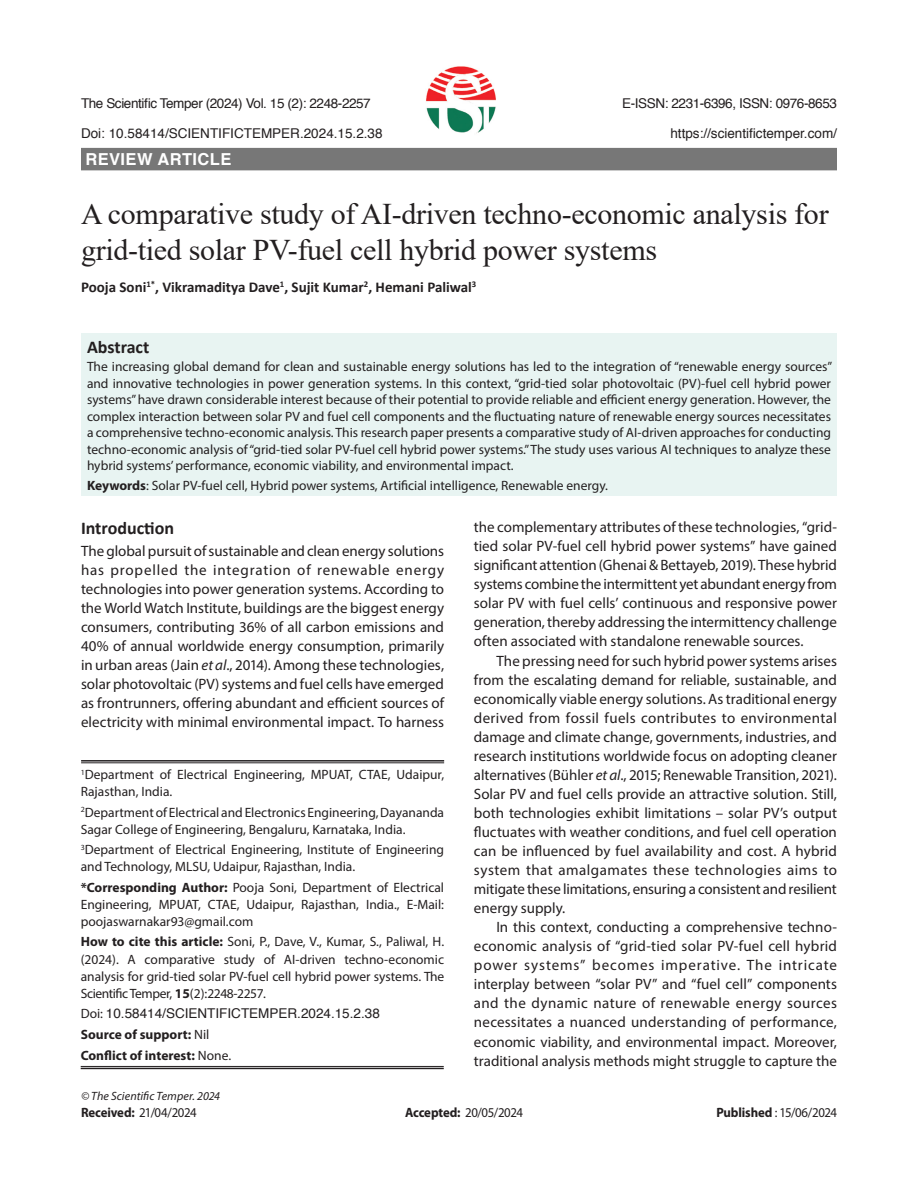
<style>
.page{position:relative;width:918px;height:1188px;background:#fff}
.page>*{position:absolute;margin:0;border:0;box-sizing:border-box;transform-origin:0 0}
.article_head{font:30px/36px "Times New Roman";letter-spacing:-.01em;color:#231f20}
.Sub-Head-1{font:700 18px "Calibri";color:#231f20}
.Subject{font:700 16.5px "Helvetica";letter-spacing:.025em;color:#fff}
.text{font:15px/19px "Myriad Pro";color:#231f20;text-align:justify}
.Body_flush{font:15px/19px "Myriad Pro";color:#231f20;text-align:justify}
.author{font:700 15px "Calibri";color:#231f20}
.Abstract{font:13.5px/16.5px "Myriad Pro";color:#231f20;text-align:justify}
.affiliation{font:13.5px/17.2px "Myriad Pro";color:#231f20}
.Running_Head{font:13.5px "Helvetica";letter-spacing:-.03em;color:#231f20}
.Running_Head-2{font:13.5px "Helvetica";color:#231f20}
.ref{font:13.5px "Myriad Pro";letter-spacing:-.04em;color:#231f20;scale:.95 1}
.affiliation-2{font:700 13.5px "Myriad Pro";color:#231f20}
.affiliation-3{font:13.5px "Helvetica";color:#231f20}
.Bottom_1st_page{font:italic 12px "Myriad Pro";letter-spacing:.005em;color:#231f20}
.s1{font-weight:700}
.s2{font-style:italic}
.s3{font-family:"Myriad Pro"}
.s4{font-weight:400}
</style>
<div class="page">
<div style="left:81px;top:333px;width:756px;height:163px;background:#e8f4f2"></div>
<div style="left:81px;top:148px;width:756px;height:22px;background:#777"></div>
<hr style="left:81px;top:760px;width:363px;height:2px;background:#231f20">
<hr style="left:81px;top:763px;width:363px;height:1px;background:#231f20">
<hr style="left:81px;top:1066px;width:363px;height:1px;background:#231f20">
<hr style="left:81px;top:1068px;width:363px;height:1px;background:#231f20">
<img style="left:426px;top:66px;width:70px;height:68px">
<p class="Running_Head" style="left:81px;top:92px;width:291px">The Scientific Temper (2024) Vol. 15 (2): 2248-2257</p>
<p class="Running_Head" style="left:622px;top:92px;width:216px">E-ISSN: 2231-6396, ISSN: 0976-8653</p>
<p class="Running_Head-2" style="left:81px;top:122px;width:303px">Doi: 10.58414/SCIENTIFICTEMPER.2024.15.2.38</p>
<p class="Running_Head-2" style="left:670px;top:122px;width:168px">https://scientifictemper.com/</p>
<p class="Subject" style="left:86px;top:146px;width:147px">REVIEW ARTICLE</p>
<p class="article_head" style="left:81px;top:195px;width:749px">A comparative study of AI-driven techno-economic analysis for grid-tied solar PV-fuel cell hybrid power systems</p>
<p class="author" style="left:81px;top:276px;width:397px">Pooja Soni<sup>1*</sup>, Vikramaditya Dave<sup>1</sup>, Sujit Kumar<sup>2</sup>, Hemani Paliwal<sup>3</sup></p>
<p class="Sub-Head-1" style="left:87px;top:334px;width:64px">Abstract</p>
<p class="Abstract" style="left:87px;top:358px;width:747px">The increasing global demand for clean and sustainable energy solutions has led to the integration of “renewable energy sources” and innovative technologies in power generation systems. In this context, “grid-tied solar photovoltaic (PV)-fuel cell hybrid power systems” have drawn considerable interest because of their potential to provide reliable and efficient energy generation. However, the complex interaction between solar PV and fuel cell components and the fluctuating nature of renewable energy sources necessitates a comprehensive techno-economic analysis. This research paper presents a comparative study of AI-driven approaches for conducting techno-economic analysis of “grid-tied solar PV-fuel cell hybrid power systems.” The study uses various AI techniques to analyze these hybrid systems’ performance, economic viability, and environmental impact.</p>
<p class="Abstract" style="left:87px;top:477px;width:523px"><span class="s1">Keywords</span>: Solar PV-fuel cell, Hybrid power systems, Artificial intelligence, Renewable energy.</p>
<p class="Sub-Head-1" style="left:81px;top:516px;width:95px">Introduction</p>
<p class="Body_flush" style="left:81px;top:541px;width:365px">The global pursuit of sustainable and clean energy solutions has propelled the integration of renewable energy technologies into power generation systems. According to the World Watch Institute, buildings are the biggest energy consumers, contributing 36% of all carbon emissions and 40% of annual worldwide energy consumption, primarily in urban areas (Jain <span class="s2">et al</span>., 2014). Among these technologies, solar photovoltaic (PV) systems and fuel cells have emerged as frontrunners, offering abundant and efficient sources of electricity with minimal environmental impact. To harness</p>
<p class="affiliation" style="left:81px;top:766px;width:365px"><sup>1</sup>Department of Electrical Engineering, MPUAT, CTAE, Udaipur,<br>Rajasthan, India.</p>
<p class="affiliation" style="left:81px;top:803px;width:365px"><sup>2</sup>Department of Electrical and Electronics Engineering, Dayananda<br>Sagar College of Engineering, Bengaluru, Karnataka, India.</p>
<p class="affiliation" style="left:81px;top:841px;width:365px"><sup>3</sup>Department of Electrical Engineering, Institute of Engineering and Technology, MLSU, Udaipur, Rajasthan, India.</p>
<p class="affiliation" style="left:81px;top:878px;width:365px;text-align:justify"><span class="s1">*Corresponding Author:</span> Pooja Soni, Department of Electrical Engineering, MPUAT, CTAE, Udaipur, Rajasthan, India., E-Mail: poojaswarnakar93@gmail.com</p>
<p class="affiliation" style="left:81px;top:933px;width:365px;text-align:justify"><span class="s1">How to cite this article:</span> Soni, P., Dave, V., Kumar, S., Paliwal, H. (2024). A comparative study of AI-driven techno-economic analysis for grid-tied solar PV-fuel cell hybrid power systems. The Scientific Temper, <span class="s1">15</span>(2):2248-2257.</p>
<p class="affiliation-3" style="left:81px;top:1003px;width:301px"><span class="s3">Doi:</span> 10.58414/SCIENTIFICTEMPER.2024.15.2.38</p>
<p class="affiliation-2" style="left:81px;top:1027px;width:130px">Source of support: <span class="s4">Nil</span></p>
<p class="affiliation-2" style="left:81px;top:1048px;width:152px">Conflict of interest: <span class="s4">None.</span></p>
<p class="Body_flush" style="left:474px;top:517px;width:365px">the complementary attributes of these technologies, “grid&shy;tied solar PV-fuel cell hybrid power systems” have gained significant attention (Ghenai &amp; Bettayeb, 2019). These hybrid systems combine the intermittent yet abundant energy from solar PV with fuel cells’ continuous and responsive power generation, thereby addressing the intermittency challenge often associated with standalone renewable sources.</p>
<p class="text" style="left:474px;top:651px;width:365px;text-indent:22px">The pressing need for such hybrid power systems arises from the escalating demand for reliable, sustainable, and economically viable energy solutions. As traditional energy derived from fossil fuels contributes to environmental damage and climate change, governments, industries, and research institutions worldwide focus on adopting cleaner alternatives (Bühler <span class="s2">et al</span>., 2015; Renewable Transition, 2021).<br>Solar PV and fuel cells provide an attractive solution. Still, both technologies exhibit limitations – solar PV’s output fluctuates with weather conditions, and fuel cell operation can be influenced by fuel availability and cost. A hybrid system that amalgamates these technologies aims to mitigate these limitations, ensuring a consistent and resilient energy supply.</p>
<p class="text" style="left:474px;top:917px;width:365px;text-indent:22px">In this context, conducting a comprehensive techno&shy;economic analysis of “grid-tied solar PV-fuel cell hybrid power systems” becomes imperative. The intricate interplay between “solar PV” and “fuel cell” components and the dynamic nature of renewable energy sources necessitates a nuanced understanding of performance, economic viability, and environmental impact. Moreover, traditional analysis methods might struggle to capture the</p>
<p class="Bottom_1st_page" style="left:81px;top:1089px;width:141px">© The Scientific Temper. 2024</p>
<p class="ref" style="left:81px;top:1104px;width:123px"><span class="s1">Received:</span> 21/04/2024</p>
<p class="ref" style="left:405px;top:1104px;width:126px"><span class="s1">Accepted:</span> 20/05/2024</p>
<p class="ref" style="left:716px;top:1104px;width:128px"><span class="s1">Published</span> : 15/06/2024</p>
</div>
